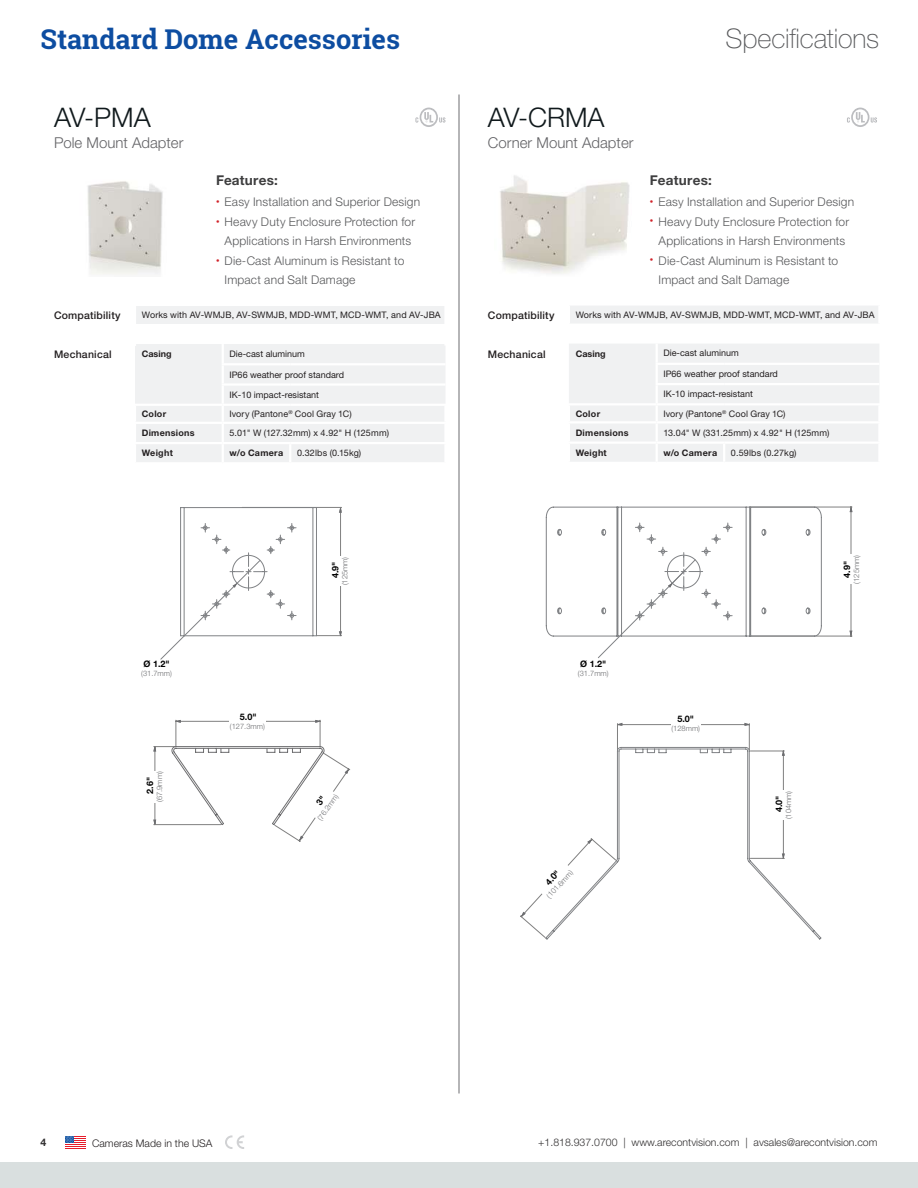
<style>
.page{position:relative;width:918px;height:1188px;background:#fff}
.page>*{position:absolute;margin:0;border:0;box-sizing:border-box;transform-origin:0 0}
.t1{font:700 27.3px "Roboto Slab";color:#0d4da1}
.t2{font:100 27px "Helvetica Neue LT Std";letter-spacing:-.005em;color:#57585a}
.t3{font:300 27px "Helvetica Neue LT Std";color:#10191c}
.t4{font:300 15px "Helvetica Neue LT Std";color:#636366}
.t5{font:700 13.5px "Helvetica Neue LT Std";letter-spacing:.02em;color:#3e3e3f}
.t6{font:300 12px/19.5px "Helvetica Neue LT Std";letter-spacing:.015em;color:#57585a;text-align:center}
.t7{font:300 10.5px "Helvetica Neue LT Std";color:#312f30}
.t8{font:500 10.5px "Helvetica Neue LT Std";letter-spacing:.02em;color:#231f20}
.t9{font:300 10.5px "Helvetica Neue LT Std";color:#231f20}
.t10{font:700 10.5px "Helvetica Neue LT Std";color:#312f30}
.t11{font:9px "Helvetica Neue LT Std";color:#231f20}
.t12{font:700 9px "Helvetica Neue LT Std";letter-spacing:.03em;color:#231f20}
.t13{font:700 9px "Helvetica Neue LT Std";color:#000}
.t14{font:9px "Helvetica Neue LT Std";letter-spacing:.02em;color:#231f20}
.t15{font:300 7.5px "Helvetica Neue LT Std";color:#6c6d70}
</style>
<div class="page">
<div style="left:65px;top:1136px;width:21px;height:13px;background:#e61d2b"></div>
<svg style="left:65px;top:1136px;width:21px;height:12px"></svg>
<svg style="left:225px;top:1135px;width:19px;height:14px"></svg>
<div style="left:0;top:1162px;width:918px;height:26px;background:#d9dfdf"></div>
<svg style="left:135px;top:306px;width:310px;height:156px"></svg>
<hr style="left:444px;top:326px;width:3px;height:20px;background:#fff">
<hr style="left:134px;top:324px;width:313px;height:2px;background:#fff">
<img style="left:87px;top:181px;width:76px;height:94px">
<hr style="left:459px;top:94px;width:1px;height:1000px;background:#6c6d70">
<img style="left:500px;top:175px;width:130px;height:99px">
<hr style="left:851px;top:507px;width:1px;height:129px;background:#808080">
<hr style="left:751px;top:636px;width:101px;height:1px;background:#808080">
<hr style="left:751px;top:507px;width:101px;height:1px;background:#808080">
<svg style="left:545px;top:507px;width:277px;height:433px"></svg>
<svg style="left:537px;top:861px;width:40px;height:41px"></svg>
<div style="left:776px;top:790px;width:20px;height:30px;background:#fff"></div>
<div style="left:844px;top:555px;width:18px;height:29px;background:#fff"></div>
<div style="left:671px;top:716px;width:29px;height:18px;background:#fff"></div>
<div style="left:577px;top:661px;width:32px;height:17px;background:#fff"></div>
<svg style="left:569px;top:306px;width:310px;height:156px"></svg>
<hr style="left:878px;top:444px;width:3px;height:18px;background:#fff">
<svg style="left:782px;top:751px;width:3px;height:5px"></svg>
<svg style="left:782px;top:853px;width:3px;height:5px"></svg>
<svg style="left:744px;top:723px;width:5px;height:3px"></svg>
<svg style="left:618px;top:723px;width:5px;height:3px"></svg>
<svg style="left:587px;top:839px;width:5px;height:5px"></svg>
<svg style="left:521px;top:912px;width:5px;height:5px"></svg>
<svg style="left:598px;top:523px;width:134px;height:135px"></svg>
<svg style="left:659px;top:749px;width:8px;height:4px"></svg>
<svg style="left:700px;top:749px;width:8px;height:4px"></svg>
<svg style="left:847px;top:108px;width:30px;height:19px"></svg>
<svg style="left:415px;top:108px;width:31px;height:19px"></svg>
<svg style="left:160px;top:507px;width:182px;height:153px"></svg>
<svg style="left:153px;top:720px;width:197px;height:122px"></svg>
<h1 class="t1" style="left:40px;top:21px;width:361px">Standard Dome Accessories</h1>
<h2 class="t2" style="left:726px;top:23px;width:155px">Specifications</h2>
<h2 class="t3" style="left:54px;top:101px;width:98px">AV-PMA</h2>
<h3 class="t4" style="left:54px;top:134px;width:131px">Pole Mount Adapter</h3>
<h2 class="t3" style="left:488px;top:101px;width:118px">AV-CRMA</h2>
<h3 class="t4" style="left:488px;top:133px;width:147px">Corner Mount Adapter</h3>
<h3 class="t5" style="left:216px;top:172px;width:63px">Features:</h3>
<h3 class="t5" style="left:650px;top:172px;width:63px">Features:</h3>
<h3 class="t6" style="left:216px;top:192px;width:206px"><sup>•</sup> Easy Installation and Superior Design</h3>
<h3 class="t6" style="left:216px;top:212px;width:201px"><sup>•</sup> Heavy Duty Enclosure Protection for<br>Applications in Harsh Environments</h3>
<h3 class="t6" style="left:225px;top:251px;width:181px;text-align:left;text-indent:-9px"><sup>•</sup> Die-Cast Aluminum is Resistant to<br>Impact and Salt Damage</h3>
<h3 class="t6" style="left:650px;top:192px;width:206px"><sup>•</sup> Easy Installation and Superior Design</h3>
<h3 class="t6" style="left:650px;top:211px;width:201px"><sup>•</sup> Heavy Duty Enclosure Protection for<br>Applications in Harsh Environments</h3>
<h3 class="t6" style="left:659px;top:250px;width:181px;text-align:left;text-indent:-9px"><sup>•</sup> Die-Cast Aluminum is Resistant to<br>Impact and Salt Damage</h3>
<p class="t8" style="left:54px;top:309px;width:68px">Compatibility</p>
<p class="t11" style="left:142px;top:310px;width:301px">Works with AV-WMJB, AV-SWMJB, MDD-WMT, MCD-WMT, and AV-JBA</p>
<p class="t8" style="left:488px;top:309px;width:68px">Compatibility</p>
<p class="t11" style="left:576px;top:309px;width:301px">Works with AV-WMJB, AV-SWMJB, MDD-WMT, MCD-WMT, and AV-JBA</p>
<p class="t8" style="left:54px;top:348px;width:59px">Mechanical</p>
<p class="t12" style="left:142px;top:349px;width:31px">Casing</p>
<p class="t11" style="left:230px;top:348px;width:77px">Die-cast aluminum</p>
<p class="t11" style="left:230px;top:369px;width:116px">IP66 weather proof standard</p>
<p class="t11" style="left:230px;top:389px;width:91px">IK-10 impact-resistant</p>
<p class="t12" style="left:142px;top:408px;width:26px">Color</p>
<p class="t11" style="left:230px;top:408px;width:124px">Ivory (Pantone<sup>®</sup> Cool Gray 1C)</p>
<p class="t12" style="left:142px;top:427px;width:55px">Dimensions</p>
<p class="t11" style="left:230px;top:428px;width:161px">5.01" W (127.32mm) x 4.92" H (125mm)</p>
<p class="t12" style="left:142px;top:448px;width:33px">Weight</p>
<p class="t12" style="left:230px;top:448px;width:55px">w/o Camera</p>
<p class="t11" style="left:297px;top:448px;width:66px">0.32lbs (0.15kg)</p>
<p class="t8" style="left:488px;top:348px;width:59px">Mechanical</p>
<p class="t12" style="left:576px;top:348px;width:31px">Casing</p>
<p class="t11" style="left:663px;top:348px;width:77px">Die-cast aluminum</p>
<p class="t11" style="left:663px;top:369px;width:116px">IP66 weather proof standard</p>
<p class="t11" style="left:663px;top:389px;width:91px">IK-10 impact-resistant</p>
<p class="t12" style="left:576px;top:408px;width:26px">Color</p>
<p class="t11" style="left:663px;top:408px;width:124px">Ivory (Pantone<sup>®</sup> Cool Gray 1C)</p>
<p class="t12" style="left:576px;top:427px;width:55px">Dimensions</p>
<p class="t14" style="left:663px;top:427px;width:168px">13.04" W (331.25mm) x 4.92" H (125mm)</p>
<p class="t12" style="left:576px;top:447px;width:33px">Weight</p>
<p class="t12" style="left:663px;top:447px;width:55px">w/o Camera</p>
<p class="t11" style="left:731px;top:447px;width:67px">0.59lbs (0.27kg)</p>
<p class="t13" style="left:330px;top:578px;width:18px;rotate:-90deg">4.9"</p>
<p class="t15" style="left:340px;top:585px;width:30px;rotate:-90deg">(125mm)</p>
<p class="t13" style="left:842px;top:578px;width:18px;rotate:-90deg">4.9"</p>
<p class="t15" style="left:852px;top:584px;width:30px;rotate:-90deg">(125mm)</p>
<p class="t13" style="left:144px;top:658px;width:28px">Ø 1.2"</p>
<p class="t15" style="left:141px;top:669px;width:32px">(31.7mm)</p>
<p class="t13" style="left:580px;top:658px;width:28px">Ø 1.2"</p>
<p class="t15" style="left:578px;top:669px;width:32px">(31.7mm)</p>
<p class="t13" style="left:240px;top:711px;width:18px">5.0"</p>
<p class="t15" style="left:230px;top:722px;width:36px">(127.3mm)</p>
<p class="t13" style="left:677px;top:713px;width:18px">5.0"</p>
<p class="t15" style="left:671px;top:724px;width:30px">(128mm)</p>
<p class="t13" style="left:145px;top:794px;width:18px;rotate:-90deg">2.6"</p>
<p class="t15" style="left:155px;top:802px;width:32px;rotate:-90deg">(67.9mm)</p>
<p class="t15" style="left:315px;top:817px;width:32px;rotate:-55deg">(76.2mm)</p>
<p class="t13" style="left:773px;top:812px;width:18px;rotate:-90deg">4.0"</p>
<p class="t15" style="left:784px;top:819px;width:30px;rotate:-90deg">(104mm)</p>
<p class="t15" style="left:545px;top:894px;width:36px;rotate:-47deg">(101.6mm)</p>
<p class="t13" style="left:543px;top:880px;width:18px;rotate:-48deg">4.0"</p>
<p class="t10" style="left:40px;top:1136px;width:7px">4</p>
<p class="t9" style="left:92px;top:1137px;width:122px">Cameras Made in the USA</p>
<p class="t7" style="left:538px;top:1136px;width:341px">+1.818.937.0700 | www.arecontvision.com | avsales@arecontvision.com</p>
</div>
